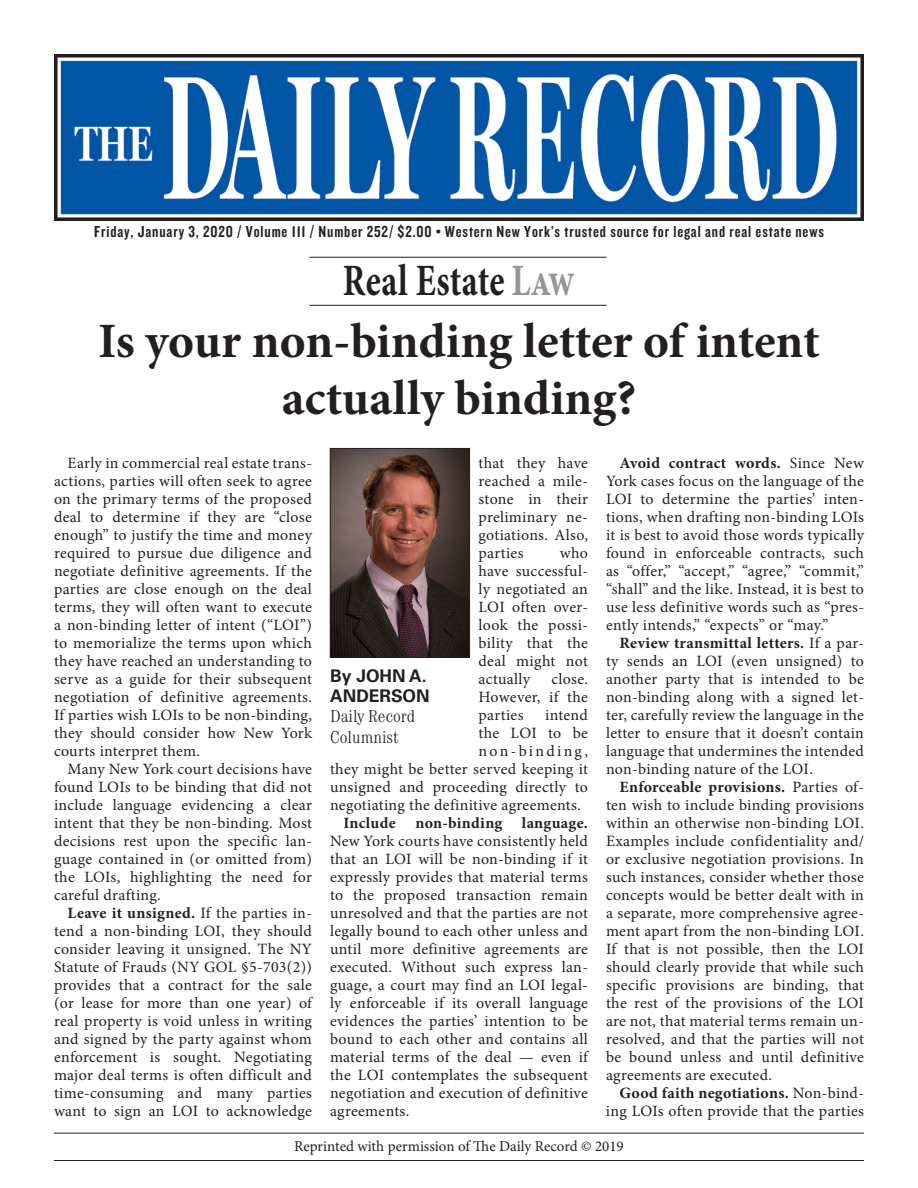
<style>
.page{position:relative;width:918px;height:1188px;background:#fff}
.page>*{position:absolute;margin:0;border:0;box-sizing:border-box;transform-origin:0 0}
.Headline{font:700 49.5px/57.2px "Minion Pro";color:#231f20;text-align:center}
.t1{font:700 44.85px "Minion Pro";letter-spacing:.005em;color:#231f20;scale:.77 1}
.Byline_name{font:300 condensed 17.4px/20.2px "Century Std";color:#231f20}
.Byline_name-2{font:700 17.4px/20.2px "Univers LT Std";color:#231f20}
.New_p1_text_beneath{font:16.5px "Knockout 49 Liteweight";letter-spacing:.055em;color:#231f20}
.Body_copy{font:15.75px/18px "Minion Pro";letter-spacing:.02em;color:#231f20;text-align:justify}
.Body_copy-2{font:15.75px "Minion Pro";letter-spacing:.14em;color:#231f20}
.t2{font:15px "Minion Pro";color:#231f20}
.s1{color:#939598}
.s2{font-weight:700}
</style>
<div class="page">
<hr style="left:54px;top:1133px;width:810px;height:1px;background:#231f20">
<hr style="left:54px;top:1160px;width:810px;height:1px;background:#231f20">
<img style="left:54px;top:54px;width:810px;height:166px">
<hr style="left:309px;top:305px;width:298px;height:1px;background:#231f20">
<hr style="left:309px;top:257px;width:298px;height:1px;background:#231f20">
<img style="left:332px;top:450px;width:136px;height:206px">
<div style="left:330px;top:448px;width:140px;height:210px;border:1px solid #231f20"></div>
<p class="New_p1_text_beneath" style="left:94px;top:224px;width:731px">Friday, January 3, 2020 / Volume 111 / Number 252/ $2.00 • Western New York’s trusted source for legal and real estate news</p>
<p class="t1" style="left:343px;top:249px;width:303px">Real Estate <span class="s1">Law</span></p>
<p class="Headline" style="left:98px;top:312px;width:723px">Is your non-binding letter of intent actually binding?</p>
<p class="Body_copy" style="left:54px;top:454px;width:260px;text-indent:14px">Early in commercial real estate trans&shy;actions, parties will often seek to agree on the primary terms of the proposed deal to determine if they are “close enough” to justify the time and money required to pursue due diligence and negotiate definitive agreements. If the parties are close enough on the deal terms, they will often want to execute a non-binding letter of intent (“LOI”) to memorialize the terms upon which they have reached an understanding to serve as a guide for their subsequent negotiation of definitive agreements.<br>If parties wish LOIs to be non-binding, they should consider how New York courts interpret them.</p>
<p class="Body_copy" style="left:54px;top:760px;width:260px;text-indent:14px">Many New York court decisions have found LOIs to be binding that did not include language evidencing a clear intent that they be non-binding. Most decisions rest upon the specific lan&shy;guage contained in (or omitted from) the LOIs, highlighting the need for careful drafting.</p>
<p class="Body_copy" style="left:54px;top:904px;width:260px;text-indent:14px"><span class="s2">Leave it unsigned.</span> If the parties in&shy;tend a non-binding LOI, they should consider leaving it unsigned. The NY Statute of Frauds (NY GOL §5-703(2)) provides that a contract for the sale (or lease for more than one year) of real property is void unless in writing and signed by the party against whom enforcement is sought. Negotiating major deal terms is often difficult and time-consuming and many parties want to sign an LOI to acknowledge</p>
<p class="Body_copy" style="left:479px;top:454px;width:111px">that they have reached a mile&shy;stone in their preliminary ne&shy;gotiations. Also, parties</p>
<p class="Body_copy" style="left:479px;top:544px;width:111px;text-indent:81px">who have successful&shy;ly negotiated an LOI often over&shy;look the possi&shy;bility that the deal might not actually</p>
<p class="Byline_name-2" style="left:330px;top:666px;width:101px">By JOHN A.<br>ANDERSON</p>
<p class="Byline_name" style="left:330px;top:706px;width:87px">Daily Record<br>Columnist</p>
<p class="Body_copy" style="left:479px;top:670px;width:111px;text-indent:73px">close.<br>However, if the parties</p>
<p class="Body_copy" style="left:545px;top:706px;width:44px">intend</p>
<p class="Body_copy" style="left:479px;top:724px;width:111px">the LOI to be</p>
<p class="Body_copy-2" style="left:479px;top:740px;width:111px">non-binding,</p>
<p class="Body_copy" style="left:330px;top:760px;width:260px">they might be better served keeping it</p>
<p class="Body_copy" style="left:330px;top:778px;width:259px">unsigned and proceeding directly to</p>
<p class="Body_copy" style="left:330px;top:796px;width:252px">negotiating the definitive agreements.</p>
<p class="Body_copy" style="left:330px;top:814px;width:260px;text-indent:14px"><span class="s2">Include non-binding language.<br></span>New York courts have consistently held that an LOI will be non-binding if it expressly provides that material terms to the proposed transaction remain unresolved and that the parties are not legally bound to each other unless and until more definitive agreements are executed. Without such express lan&shy;guage, a court may find an LOI legal&shy;ly enforceable if its overall language evidences the parties’ intention to be bound to each other and contains all material terms of the deal — even if the LOI contemplates the subsequent negotiation and execution of definitive agreements.</p>
<p class="Body_copy" style="left:606px;top:454px;width:260px;text-indent:14px"><span class="s2">Avoid contract words.</span> Since New York cases focus on the language of the LOI to determine the parties’ inten&shy;tions, when drafting non-binding LOIs it is best to avoid those words typically found in enforceable contracts, such as “offer,” “accept,” “agree,” “commit,” “shall” and the like. Instead, it is best to use less definitive words such as “pres&shy;ently intends,” “expects” or “may.”</p>
<p class="Body_copy" style="left:606px;top:634px;width:260px;text-indent:14px"><span class="s2">Review transmittal letters.</span> If a par&shy;ty sends an LOI (even unsigned) to another party that is intended to be non-binding along with a signed let&shy;ter, carefully review the language in the letter to ensure that it doesn’t contain language that undermines the intended non-binding nature of the LOI.</p>
<p class="Body_copy" style="left:606px;top:778px;width:260px;text-indent:14px"><span class="s2">Enforceable provisions.</span> Parties of&shy;ten wish to include binding provisions within an otherwise non-binding LOI.<br>Examples include confidentiality and/ or exclusive negotiation provisions. In such instances, consider whether those concepts would be better dealt with in a separate, more comprehensive agree&shy;ment apart from the non-binding LOI.<br>If that is not possible, then the LOI should clearly provide that while such specific provisions are binding, that the rest of the provisions of the LOI are not, that material terms remain un&shy;resolved, and that the parties will not be bound unless and until definitive agreements are executed.</p>
<p class="Body_copy" style="left:606px;top:1084px;width:260px;text-align:right"><span class="s2">Good faith negotiations.</span> Non-bind&shy;ing LOIs often provide that the parties</p>
<p class="t2" style="left:294px;top:1136px;width:331px">Reprinted with permission of The Daily Record © 2019</p>
</div>
